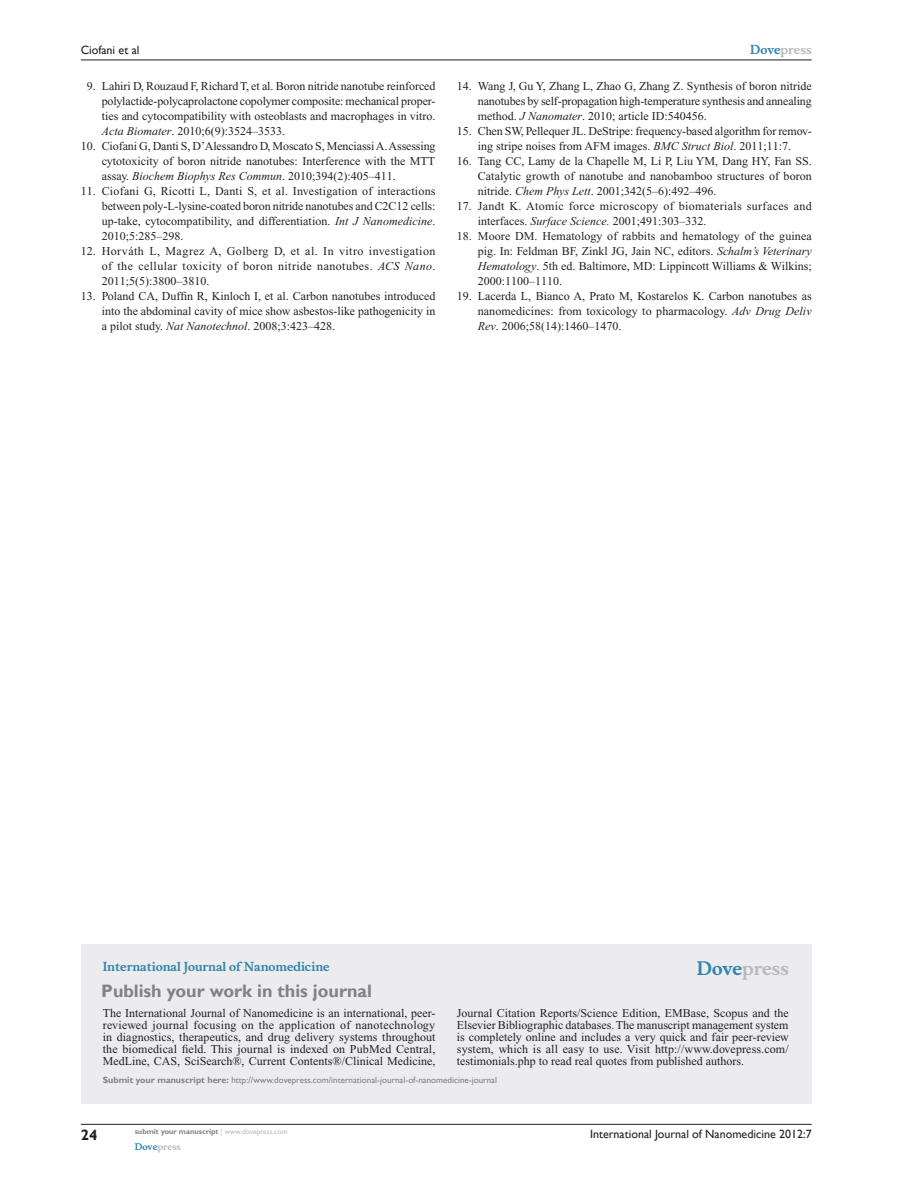
<style>
.page{position:relative;width:918px;height:1188px;background:#fff}
.page>*{position:absolute;margin:0;border:0;box-sizing:border-box;transform-origin:0 0}
.t1{font:700 18px "Gill Sans";color:#808285}
.t2{font:700 18px "Musee";color:#b8b9bc}
.t3{font:700 15px "Gill Sans";color:#231f20}
.t4{font:12px/15px "Times New Roman";color:#231f20;text-align:justify}
.t5{font:12px/15px "Times New Roman";letter-spacing:.025em;color:#231f20}
.t6{font:12px "Gill Sans";color:#231f20}
.t7{font:700 12px "Musee";color:#3485ae}
.t8{font:700 12px "Musee";color:#b8b9bc}
.t9{font:9px "Gill Sans";color:#808285}
.t10{font:700 9px "Musee";color:#b8b9bc}
.t11{font:700 7.5px "Gill Sans";color:#808285}
.s1{font-style:italic}
.s2{color:#3485ae}
.s3{font-weight:700}
.s4{font-weight:400;color:#b8b9bc}
</style>
<div class="page">
<div style="left:81px;top:944px;width:731px;height:159px;background:#ececee"></div>
<hr style="left:81px;top:1124px;width:731px;height:1px;background:#231f20">
<hr style="left:81px;top:60px;width:731px;height:1px;background:#231f20">
<p class="t6" style="left:81px;top:43px;width:60px">Ciofani et al</p>
<p class="t4" style="left:102px;top:79px;width:335px;text-indent:-15px">9. Lahiri D, Rouzaud F, Richard T, et al. Boron nitride nanotube reinforced polylactide-polycaprolactone copolymer composite: mechanical proper&shy;ties and cytocompatibility with osteoblasts and macrophages in vitro.<br><span class="s1">Acta Biomater</span>. 2010;6(9):3524–3533.</p>
<p class="t4" style="left:102px;top:139px;width:335px;text-indent:-21px">10. Ciofani G, Danti S, D’Alessandro D, Moscato S, Menciassi A. Assessing cytotoxicity of boron nitride nanotubes: Interference with the MTT assay. <span class="s1">Biochem Biophys Res Commun</span>. 2010;394(2):405–411.</p>
<p class="t4" style="left:102px;top:184px;width:335px;text-indent:-21px">11. Ciofani G, Ricotti L, Danti S, et al. Investigation of interactions between poly-L-lysine-coated boron nitride nanotubes and C2C12 cells: up-take, cytocompatibility, and differentiation. <span class="s1">Int J Nanomedicine</span>.<br>2010;5:285–298.</p>
<p class="t4" style="left:102px;top:244px;width:335px;text-indent:-21px">12. Horváth L, Magrez A, Golberg D, et al. In vitro investigation of the cellular toxicity of boron nitride nanotubes. <span class="s1">ACS Nano</span>.<br>2011;5(5):3800–3810.</p>
<p class="t4" style="left:102px;top:289px;width:335px;text-indent:-21px">13. Poland CA, Duffin R, Kinloch I, et al. Carbon nanotubes introduced into the abdominal cavity of mice show asbestos-like pathogenicity in a pilot study. <span class="s1">Nat Nanotechnol</span>. 2008;3:423–428.</p>
<p class="t8" style="left:750px;top:43px;width:63px"><span class="s2">Dove</span>press</p>
<p class="t4" style="left:478px;top:79px;width:335px;text-indent:-21px">14. Wang J, Gu Y, Zhang L, Zhao G, Zhang Z. Synthesis of boron nitride nanotubes by self-propagation high-temperature synthesis and annealing method. <span class="s1">J Nanomater</span>. 2010; article ID:540456.</p>
<p class="t4" style="left:457px;top:124px;width:356px;text-align:center">15. Chen SW, Pellequer JL. DeStripe: frequency-based algorithm for remov&shy;ing stripe noises from AFM images. <span class="s1">BMC Struct Biol</span>. 2011;11:7.</p>
<p class="t4" style="left:478px;top:154px;width:335px;text-indent:-21px">16. Tang CC, Lamy de la Chapelle M, Li P, Liu YM, Dang HY, Fan SS.<br>Catalytic growth of nanotube and nanobamboo structures of boron nitride. <span class="s1">Chem Phys Lett</span>. 2001;342(5–6):492–496.</p>
<p class="t5" style="left:478px;top:199px;width:335px;text-indent:-21px">17. Jandt K. Atomic force microscopy of biomaterials surfaces and interfaces. <span class="s1">Surface Science.</span> 2001;491:303–332.</p>
<p class="t4" style="left:478px;top:229px;width:335px;text-indent:-21px">18. Moore DM. Hematology of rabbits and hematology of the guinea pig. In: Feldman BF, Zinkl JG, Jain NC, editors. <span class="s1">Schalm’s Veterinary Hematology</span>. 5th ed. Baltimore, MD: Lippincott Williams &amp; Wilkins; 2000:1100–1110.</p>
<p class="t4" style="left:478px;top:289px;width:335px;text-indent:-21px">19. Lacerda L, Bianco A, Prato M, Kostarelos K. Carbon nanotubes as nanomedicines: from toxicology to pharmacology. <span class="s1">Adv Drug Deliv Rev</span>. 2006;58(14):1460–1470.</p>
<p class="t7" style="left:103px;top:959px;width:228px">International Journal of Nanomedicine</p>
<h1 class="t1" style="left:101px;top:980px;width:272px">Publish your work in this journal</h1>
<h1 class="t2" style="left:697px;top:958px;width:94px"><span class="s2">Dove</span>press</h1>
<p class="t4" style="left:103px;top:1007px;width:334px;line-height:12px">The International Journal of Nanomedicine is an international, peer&shy;reviewed journal focusing on the application of nanotechnology in diagnostics, therapeutics, and drug delivery systems throughout the biomedical field. This journal is indexed on PubMed Central, MedLine, CAS, SciSearch®, Current Contents®/Clinical Medicine,</p>
<p class="t4" style="left:457px;top:1007px;width:333px;line-height:12px">Journal Citation Reports/Science Edition, EMBase, Scopus and the Elsevier Bibliographic databases. The manuscript management system is completely online and includes a very quick and fair peer-review system, which is all easy to use. Visit http://www.dovepress.com/ testimonials.php to read real quotes from published authors.</p>
<p class="t9" style="left:103px;top:1075px;width:396px"><span class="s3">Submit your manuscript here:</span> http://www.dovepress.com/international-journal-of-nanomedicine-journal</p>
<p class="t3" style="left:81px;top:1126px;width:18px">24</p>
<p class="t11" style="left:135px;top:1127px;width:154px">submit your manuscript <span class="s4">| www.dovepress.com</span></p>
<p class="t10" style="left:135px;top:1141px;width:48px"><span class="s2">Dove</span>press</p>
<p class="t6" style="left:590px;top:1127px;width:223px">International Journal of Nanomedicine 2012:7</p>
</div>
